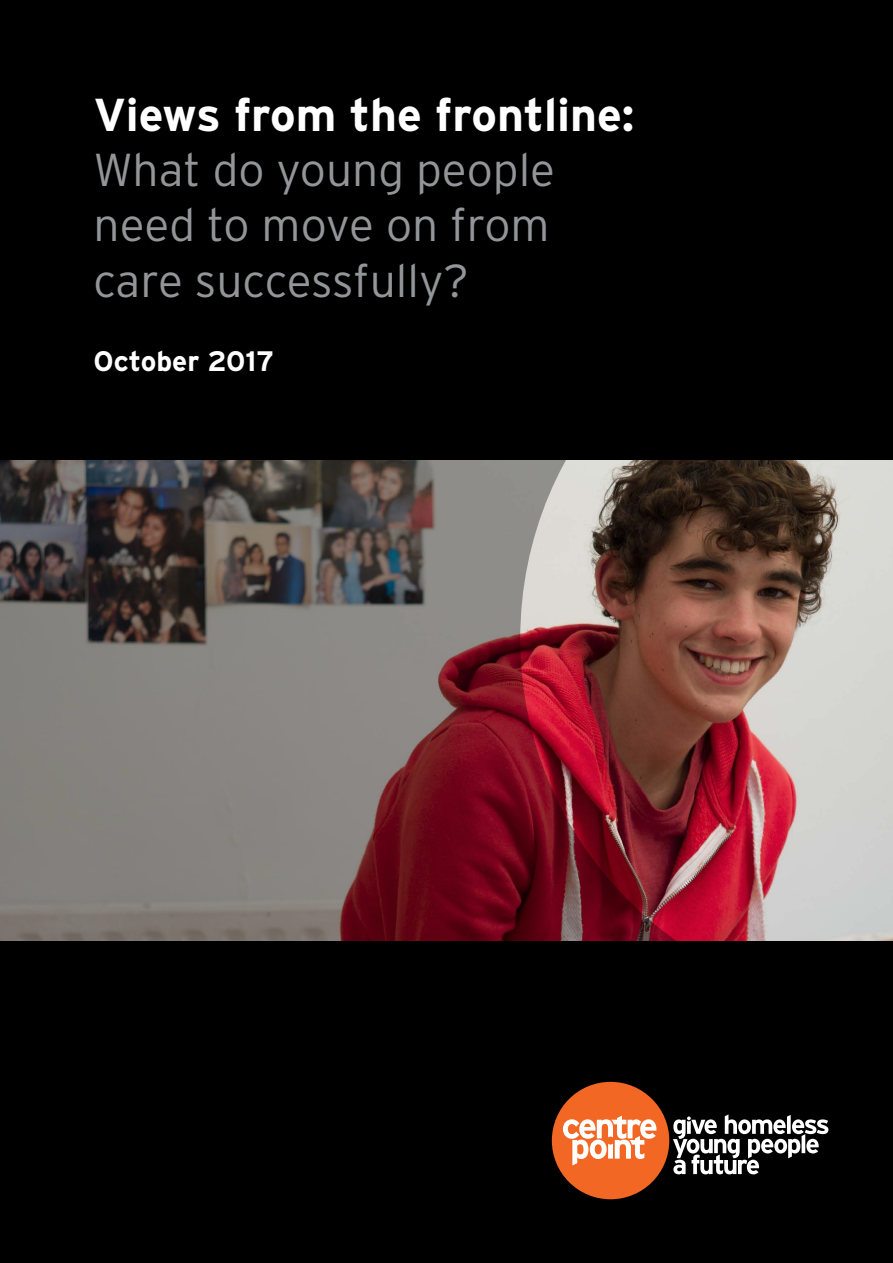
<style>
.page{position:relative;width:893px;height:1263px;background:#fff}
.page>*{position:absolute;margin:0;border:0;box-sizing:border-box;transform-origin:0 0}
.t1{font:300 46.05px/55.3px "Interstate";color:#939598}
.t2{font:700 46.05px "Interstate";color:#fff}
.t3{font:700 28.2px "Interstate";color:#fff}
</style>
<div class="page">
<img style="left:0;top:460px;width:893px;height:481px">
<div style="left:0;top:0;width:893px;height:460px;background:#000"></div>
<div style="left:0;top:941px;width:893px;height:322px;background:#000"></div>
<div style="left:552px;top:1082px;width:117px;height:117px;background:#f26724;border-radius:50%"></div>
<svg style="left:563px;top:1115px;width:93px;height:50px"></svg>
<svg style="left:673px;top:1114px;width:155px;height:60px"></svg>
<p class="t2" style="left:94px;top:89px;width:542px">Views from the frontline:</p>
<p class="t1" style="left:94px;top:142px;width:463px">What do young people need to move on from care successfully?</p>
<p class="t3" style="left:94px;top:346px;width:182px">October 2017</p>
</div>
